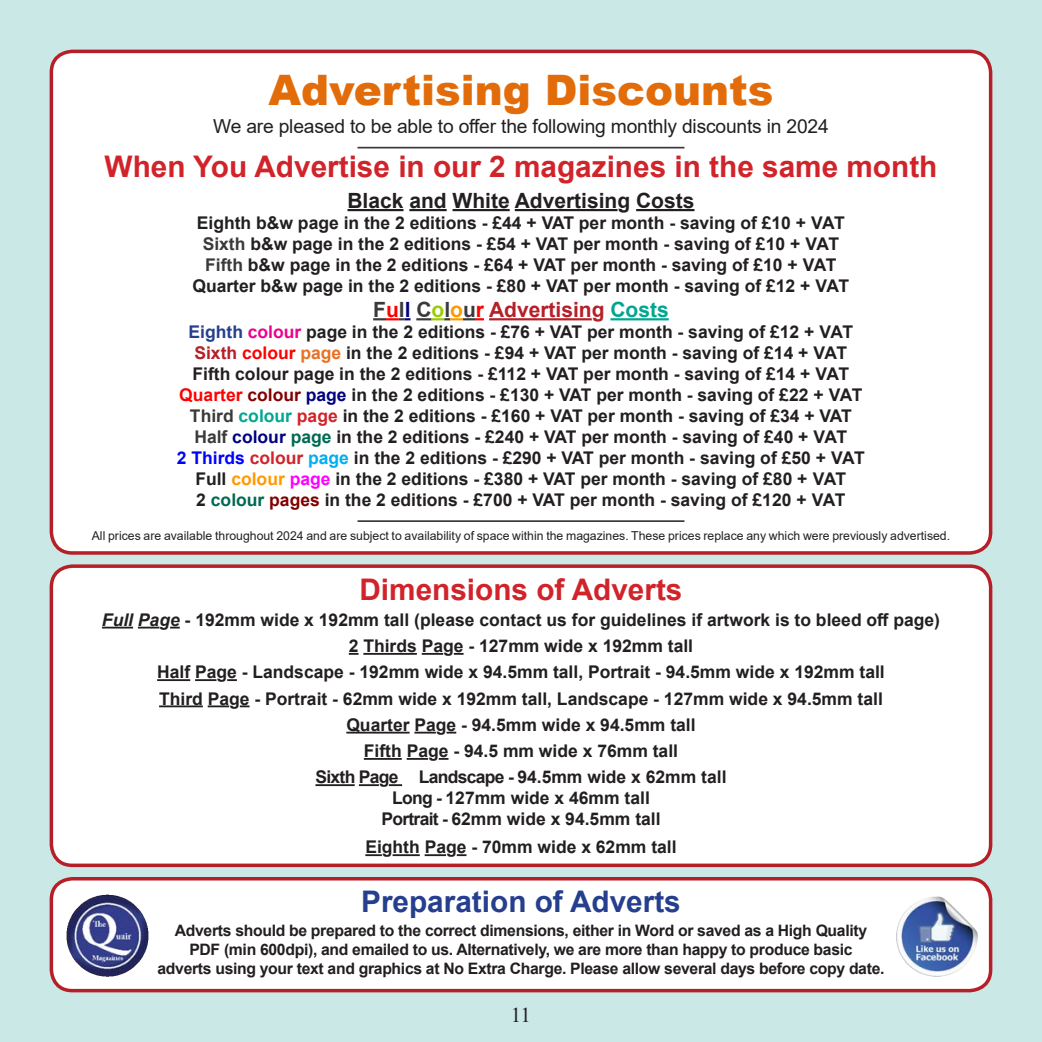
<style>
.page{position:relative;width:1042px;height:1042px;background:#c9e8e6}
.page>*{position:absolute;margin:0;border:0;box-sizing:border-box;transform-origin:0 0}
.t1{font:900 42px "Arial";color:#e36c0a}
.t2{font:700 29.75px "Arial";color:#d1232a}
.t3{font:700 29.75px "Arial";color:#253f8e}
.t4{font:700 21px "Arial";color:#231f20}
.t5{font:700 21px "Arial";color:#b61f27}
.t6{font:21px "Times New Roman";color:#231f20}
.t7{font:19.25px "Arial";letter-spacing:-.01em;color:#231f20}
.t8{font:700 17.5px/21px "Arial";color:#231f20;text-align:center}
.t9{font:700 17.5px "Arial";letter-spacing:-.04em;color:#231f20}
.t10{font:17.5px "Times New Roman";color:#231f20}
.t11{font:700 15.75px/18.9px "Arial";letter-spacing:-.02em;color:#231f20;text-align:center}
.t12{font:12.25px "Arial";color:#231f20}
.s1{color:#3a3a3a}
.s2{color:#f00}
.s3{color:#000080}
.s4{color:#9c0}
.s5{color:#f90}
.s6{color:#00a78f}
.s7{color:#253f8e}
.s8{color:#ed028c}
.s9{color:#b61f27}
.s10{color:#e87124}
.s11{color:#800000}
.s12{color:#d1232a}
.s13{color:#006951}
.s14{color:#00f}
.s15{color:#00aeef}
.s16{color:#f0f}
.s17{font-style:italic}
</style>
<div class="page">
<div style="left:51px;top:879px;width:939px;height:111px;background:#fff;border-radius:21px"></div>
<div style="left:50px;top:877px;width:942px;height:115px;border:4px solid #b61f27;border-radius:21px"></div>
<div style="left:51px;top:51px;width:939px;height:502px;background:#fff;border-radius:21px"></div>
<div style="left:50px;top:50px;width:942px;height:505px;border:4px solid #b61f27;border-radius:21px"></div>
<hr style="left:357px;top:147px;width:327px;height:1px;background:#3a3a3a">
<div style="left:51px;top:566px;width:939px;height:299px;background:#fff;border-radius:21px"></div>
<div style="left:50px;top:564px;width:942px;height:303px;border:4px solid #b61f27;border-radius:21px"></div>
<hr style="left:357px;top:520px;width:327px;height:2px;background:#3a3a3a">
<hr style="left:102px;top:627px;width:31px;height:1px;background:#231f20">
<svg style="left:138px;top:627px;width:21px;height:1px"></svg>
<svg style="left:349px;top:653px;width:9px;height:2px"></svg>
<hr style="left:363px;top:653px;width:54px;height:2px;background:#231f20">
<hr style="left:422px;top:653px;width:21px;height:2px;background:#231f20">
<svg style="left:454px;top:653px;width:9px;height:2px"></svg>
<hr style="left:157px;top:679px;width:33px;height:2px;background:#231f20">
<hr style="left:195px;top:679px;width:21px;height:2px;background:#231f20">
<svg style="left:227px;top:679px;width:10px;height:2px"></svg>
<hr style="left:159px;top:705px;width:44px;height:2px;background:#231f20">
<hr style="left:208px;top:705px;width:21px;height:2px;background:#231f20">
<svg style="left:240px;top:705px;width:10px;height:2px"></svg>
<hr style="left:346px;top:732px;width:63px;height:1px;background:#231f20">
<svg style="left:414px;top:732px;width:22px;height:1px"></svg>
<hr style="left:364px;top:758px;width:38px;height:2px;background:#231f20">
<hr style="left:407px;top:758px;width:21px;height:2px;background:#231f20">
<svg style="left:439px;top:758px;width:9px;height:2px"></svg>
<hr style="left:315px;top:784px;width:40px;height:2px;background:#231f20">
<hr style="left:359px;top:784px;width:20px;height:2px;background:#231f20">
<svg style="left:389px;top:784px;width:13px;height:2px"></svg>
<svg style="left:365px;top:854px;width:17px;height:2px"></svg>
<hr style="left:392px;top:854px;width:28px;height:2px;background:#231f20">
<hr style="left:425px;top:854px;width:21px;height:2px;background:#231f20">
<svg style="left:457px;top:854px;width:9px;height:2px"></svg>
<hr style="left:347px;top:209px;width:56px;height:2px;background:#231f20">
<hr style="left:409px;top:209px;width:38px;height:2px;background:#231f20">
<hr style="left:452px;top:209px;width:58px;height:2px;background:#231f20">
<hr style="left:515px;top:209px;width:102px;height:2px;background:#231f20">
<hr style="left:636px;top:209px;width:58px;height:2px;background:#231f20">
<svg style="left:373px;top:318px;width:37px;height:2px"></svg>
<svg style="left:416px;top:318px;width:68px;height:2px"></svg>
<hr style="left:489px;top:318px;width:103px;height:2px;background:#b61f27">
<hr style="left:610px;top:318px;width:59px;height:2px;background:#00a78f">
<img style="left:66px;top:894px;width:83px;height:83px">
<img style="left:896px;top:896px;width:81px;height:81px">
<p class="t1" style="left:268px;top:59px;width:507px">Advertising Discounts</p>
<p class="t7" style="left:213px;top:113px;width:617px">We are pleased to be able to offer the following monthly discounts in 2024</p>
<p class="t2" style="left:105px;top:146px;width:834px">When You Advertise in our 2 magazines in the same month</p>
<p class="t4" style="left:347px;top:186px;width:348px">Black and White Advertising Costs</p>
<p class="t8" style="left:192px;top:212px;width:658px">Eighth b&amp;w page in the 2 editions - £44 + VAT per month - saving of £10 + VAT <span class="s1">Sixth</span> b&amp;w page in the 2 editions - £54 + VAT per month - saving of £10 + VAT <span class="s1">Fifth</span> b&amp;w page in the 2 editions - £64 + VAT per month - saving of £10 + VAT Quarter b&amp;w page in the 2 editions - £80 + VAT per month - saving of £12 + VAT</p>
<p class="t5" style="left:373px;top:295px;width:297px"><span class="s1">F</span><span class="s2">u</span><span class="s1">l</span><span class="s3">l</span> <span class="s1">C</span><span class="s4">o</span><span class="s1">l</span><span class="s5">o</span><span class="s1">u</span><span class="s2">r</span> Advertising <span class="s6">Costs</span></p>
<p class="t8" style="left:177px;top:322px;width:689px"><span class="s7">Eighth</span> <span class="s8">colour</span> page in the 2 editions - £76 + VAT per month - saving of £12 + VAT <span class="s9">Sixth</span> <span class="s2">colour</span> <span class="s10">page</span> in the 2 editions - £94 + VAT per month - saving of £14 + VAT Fifth colour page in the 2 editions - £112 + VAT per month - saving of £14 + VAT <span class="s2">Quarter</span> <span class="s11">colour</span> <span class="s3">page</span> in the 2 editions - £130 + VAT per month - saving of £22 + VAT <span class="s1">Third</span> <span class="s6">colour</span> <span class="s12">page</span> in the 2 editions - £160 + VAT per month - saving of £34 + VAT <span class="s1">Half</span> <span class="s3">colour</span> <span class="s13">page</span> in the 2 editions - £240 + VAT per month - saving of £40 + VAT<br><span class="s14">2 Thirds</span> <span class="s12">colour</span> <span class="s15">page</span> in the 2 editions - £290 + VAT per month - saving of £50 + VAT Full <span class="s5">colour</span> <span class="s16">page</span> in the 2 editions - £380 + VAT per month - saving of £80 + VAT<br>2 <span class="s13">colour</span> <span class="s11">pages</span> in the 2 editions - £700 + VAT per month - saving of £120 + VAT</p>
<p class="t12" style="left:92px;top:527px;width:860px">All prices are available throughout 2024 and are subject to availability of space within the magazines. These prices replace any which were previously advertised.</p>
<p class="t2" style="left:359px;top:568px;width:324px">Dimensions of Adverts</p>
<p class="t8" style="left:102px;top:609px;width:839px"><span class="s17">Full Page</span> - 192mm wide x 192mm tall (please contact us for guidelines if artwork is to bleed off page)</p>
<p class="t8" style="left:349px;top:635px;width:346px">2 Thirds Page - 127mm wide x 192mm tall</p>
<p class="t8" style="left:157px;top:662px;width:729px">Half Page - Landscape - 192mm wide x 94.5mm tall, Portrait - 94.5mm wide x 192mm tall</p>
<p class="t8" style="left:159px;top:688px;width:725px">Third Page - Portrait - 62mm wide x 192mm tall, Landscape - 127mm wide x 94.5mm tall</p>
<p class="t8" style="left:346px;top:714px;width:351px">Quarter Page - 94.5mm wide x 94.5mm tall</p>
<p class="t8" style="left:364px;top:740px;width:316px">Fifth Page - 94.5 mm wide x 76mm tall</p>
<p class="t9" style="left:315px;top:765px;width:412px">Sixth Page Landscape - 94.5mm wide x 62mm tall</p>
<p class="t8" style="left:392px;top:788px;width:259px">Long - 127mm wide x 46mm tall</p>
<p class="t8" style="left:381px;top:809px;width:281px">Portrait - 62mm wide x 94.5mm tall</p>
<p class="t8" style="left:365px;top:837px;width:313px">Eighth Page - 70mm wide x 62mm tall</p>
<p class="t3" style="left:361px;top:880px;width:321px">Preparation of Adverts</p>
<p class="t11" style="left:157px;top:921px;width:728px">Adverts should be prepared to the correct dimensions, either in Word or saved as a High Quality<br>PDF (min 600dpi), and emailed to us. Alternatively, we are more than happy to produce basic<br>adverts using your text and graphics at No Extra Charge. Please allow several days before copy date.</p>
<p class="t10" style="left:512px;top:1001px;width:18px">11</p>
<p class="t6" style="left:511px;top:1000px;width:22px">11</p>
</div>
